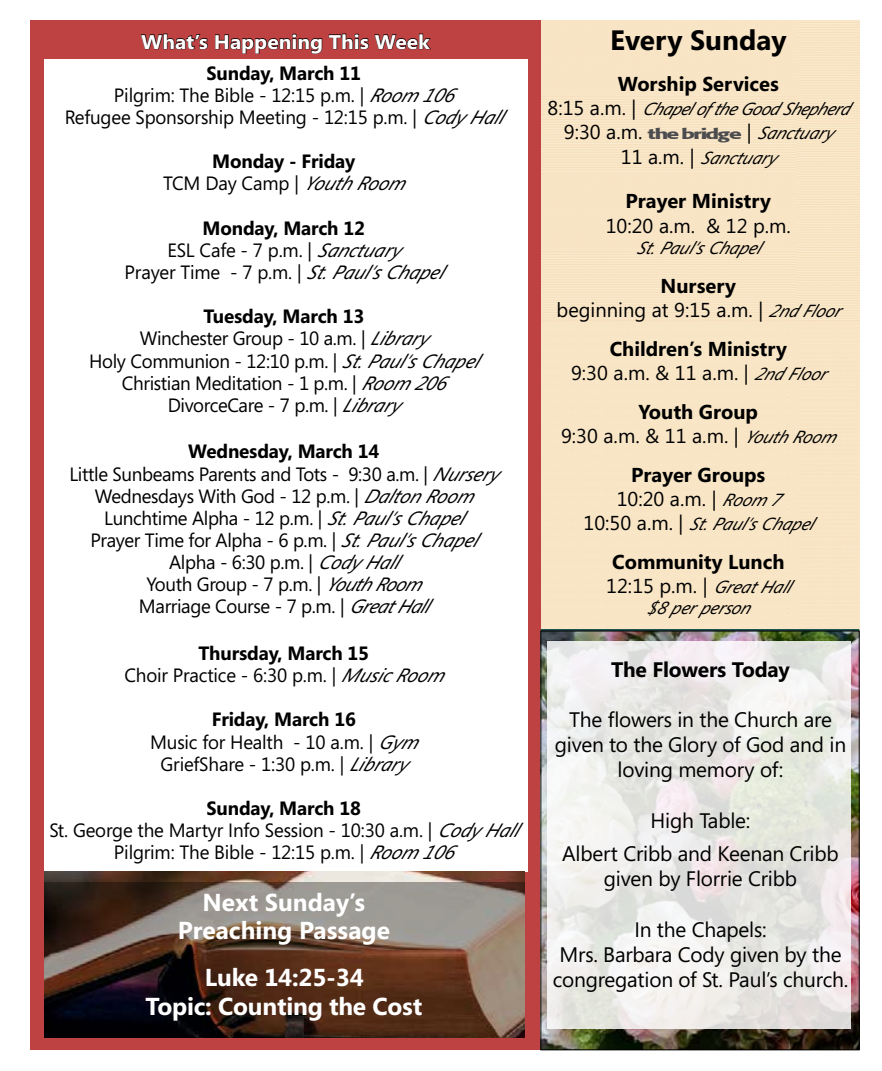
<style>
.page{position:relative;width:882px;height:1071px;background:#fff}
.page>*{position:absolute;margin:0;border:0;box-sizing:border-box;transform-origin:0 0}
.t1{font:700 28px "Segoe";color:#000}
.t2{font:700 24.5px/28.2px "Segoe";letter-spacing:-.01em;color:#fff;text-align:center}
.t3{font:21px/25.2px "Segoe";letter-spacing:-.01em;color:#000;text-align:center}
.t4{font:700 21px "Segoe";letter-spacing:-.01em;color:#000}
.t5{font:700 20.12px/24.2px "Segoe";color:#000;text-align:center}
.t6{font:20.12px/24.2px "Segoe";color:#000;text-align:center}
.t7{font:700 19.78px "Segoe";color:#fff;scale:1.06 1}
.t8{font:19.25px/22.2px "Segoe";letter-spacing:-.02em;color:#000;text-align:center}
.t9{font:700 19.25px/22.1px "Segoe";letter-spacing:-.01em;color:#000;text-align:center}
.t10{font:italic 17.5px "Segoe";color:#000}
.s1{font-weight:700}
.s2{font-style:italic}
.s3{font-weight:400}
.s4{font-weight:400;font-style:italic}
.s5{font-style:normal;font-size:20.12px}
.s6{font-family:"MARKETPRO";font-size:15.75px;color:#4d4d4f}
.s7{font-style:italic;font-size:17.5px}
.s8{font-weight:400;font-style:italic;font-size:17.5px}
</style>
<div class="page">
<div style="left:797px;top:320px;width:62px;height:309px;background:#f8e5c5"></div>
<div style="left:30px;top:21px;width:511px;height:1029px;background:#be4242"></div>
<svg style="left:140px;top:33px;width:68px;height:17px"></svg>
<svg style="left:215px;top:33px;width:216px;height:21px"></svg>
<div style="left:44px;top:60px;width:483px;height:812px;background:#fff"></div>
<hr style="left:541px;top:629px;width:318px;height:2px;background:#004242">
<img style="left:44px;top:872px;width:481px;height:10px">
<svg style="left:44px;top:882px;width:481px;height:155px;background:#5e493e"></svg>
<img style="left:543px;top:633px;width:314px;height:415px">
<div style="left:541px;top:631px;width:318px;height:419px;border:1px solid #000"></div>
<svg style="left:548px;top:642px;width:303px;height:387px"></svg>
<p class="t7" style="left:141px;top:28px;width:274px">What’s Happening This Week</p>
<p class="t8" style="left:65px;top:61px;width:448px"><span class="s1">Sunday, March 11<br></span>Pilgrim: The Bible - 12:15 p.m. | <span class="s2">Room 106<br></span>Refugee Sponsorship Meeting - 12:15 p.m. | <span class="s2">Cody Hall</span></p>
<p class="t9" style="left:163px;top:150px;width:251px">Monday - Friday<br><span class="s3">TCM Day Camp |</span> <span class="s4">YouthRoom</span></p>
<p class="t8" style="left:125px;top:216px;width:328px"><span class="s1">Monday, March 12<br></span>ESL Cafe - 7 p.m. | <span class="s2">Sanctuary<br></span>Prayer Time - 7 p.m. | <span class="s2">St.Paul’sChapel</span></p>
<p class="t8" style="left:89px;top:305px;width:399px"><span class="s1">Tuesday, March 13<br></span>Winchester Group - 10 a.m. | <span class="s2">Library<br></span>Holy Communion - 12:10 p.m. | <span class="s2">St.Paul’sChapel </span>Christian Meditation - 1 p.m. | <span class="s2">Room 206<br></span>DivorceCare - 7 p.m. | <span class="s2">Library</span></p>
<p class="t8" style="left:69px;top:440px;width:430px"><span class="s1">Wednesday, March 14<br></span>Little Sunbeams Parents and Tots - 9:30 a.m. | <span class="s2">Nursery </span>Wednesdays With God - 12 p.m. | <span class="s2">DaltonRoom </span>Lunchtime Alpha - 12 p.m. | <span class="s2">St.Paul’sChapel<br></span>Prayer Time for Alpha - 6 p.m. | <span class="s2">St.Paul’sChapel </span>Alpha - 6:30 p.m. | <span class="s2">Cody Hall<br></span>Youth Group - 7 p.m. | <span class="s2">YouthRoom<br></span>Marriage Course - 7 p.m. | <span class="s2">GreatHall</span></p>
<p class="t8" style="left:124px;top:642px;width:328px"><span class="s1">Thursday, March 15<br></span>Choir Practice - 6:30 p.m. | <span class="s2">MusicRoom</span></p>
<p class="t8" style="left:150px;top:708px;width:277px"><span class="s1">Friday, March 16<br></span>Music for Health - 10 a.m. | <span class="s2">Gym<br></span>GriefShare - 1:30 p.m. | <span class="s2">Library</span></p>
<p class="t8" style="left:49px;top:797px;width:479px"><span class="s1">Sunday, March 18<br></span>St. George the Martyr Info Session - 10:30 a.m. | <span class="s2">Cody Hall<br></span>Pilgrim: The Bible - 12:15 p.m. | <span class="s2">Room 106</span></p>
<p class="t2" style="left:178px;top:887px;width:214px">Next Sunday’s<br>Preaching Passage</p>
<p class="t2" style="left:145px;top:962px;width:278px;line-height:28.9px">Luke 14:25-34<br>Topic: Counting the Cost</p>
<h1 class="t1" style="left:610px;top:21px;width:178px">Every Sunday</h1>
<p class="t5" style="left:618px;top:71px;width:163px">Worship Services</p>
<p class="t10" style="left:547px;top:99px;width:311px"><span class="s5">8 : 1 5 a . m . |</span> Chapelof theGoodShepherd</p>
<p class="t6" style="left:564px;top:120px;width:271px">9:30 a.m. <span class="s6">the bridge</span> | <span class="s7">Sanctuary</span></p>
<p class="t10" style="left:621px;top:147px;width:157px"><span class="s5">1 1 a . m . |</span> Sanctuary</p>
<p class="t5" style="left:626px;top:188px;width:147px">Prayer Ministry</p>
<p class="t6" style="left:606px;top:213px;width:187px">10:20 a.m. &amp; 12 p.m.</p>
<p class="t10" style="left:636px;top:238px;width:133px">St.Paul’sChap el</p>
<p class="t6" style="left:557px;top:273px;width:292px"><span class="s1">Nursery<br></span>beginning at 9:15 a.m. | <span class="s7">2ndFloor</span></p>
<p class="t5" style="left:571px;top:336px;width:263px">Children’s Ministry<br><span class="s3">9:30 a.m. &amp; 11 a.m. |</span> <span class="s8">2ndFloor</span></p>
<p class="t6" style="left:561px;top:399px;width:284px"><span class="s1">Youth Group<br></span>9:30 a.m. &amp; 11 a.m. | <span class="s7">YouthRoom</span></p>
<p class="t5" style="left:617px;top:462px;width:172px">Prayer Groups<br><span class="s3">10:20 a.m. |</span> <span class="s8">Room 7</span></p>
<p class="t10" style="left:584px;top:514px;width:238px"><span class="s5">1 0 : 5 0 a . m . |</span> St.Paul’sChapel</p>
<p class="t5" style="left:606px;top:549px;width:193px;text-align:left">Community Lunch<br><span class="s3">12:15 p.m. |</span> <span class="s8">GreatHall</span></p>
<p class="t10" style="left:647px;top:597px;width:112px">$8perperson</p>
<p class="t4" style="left:611px;top:654px;width:180px">The Flowers Today</p>
<p class="t3" style="left:555px;top:707px;width:293px">The flowers in the Church are given to the Glory of God and in loving memory of:</p>
<p class="t3" style="left:562px;top:803px;width:278px;line-height:33.1px">High Table:<br>Albert Cribb and Keenan Cribb</p>
<p class="t3" style="left:604px;top:866px;width:195px">given by Florrie Cribb</p>
<p class="t3" style="left:553px;top:916px;width:297px">In the Chapels:<br>Mrs. Barbara Cody given by the congregation of St. Paul’s church.</p>
</div>
